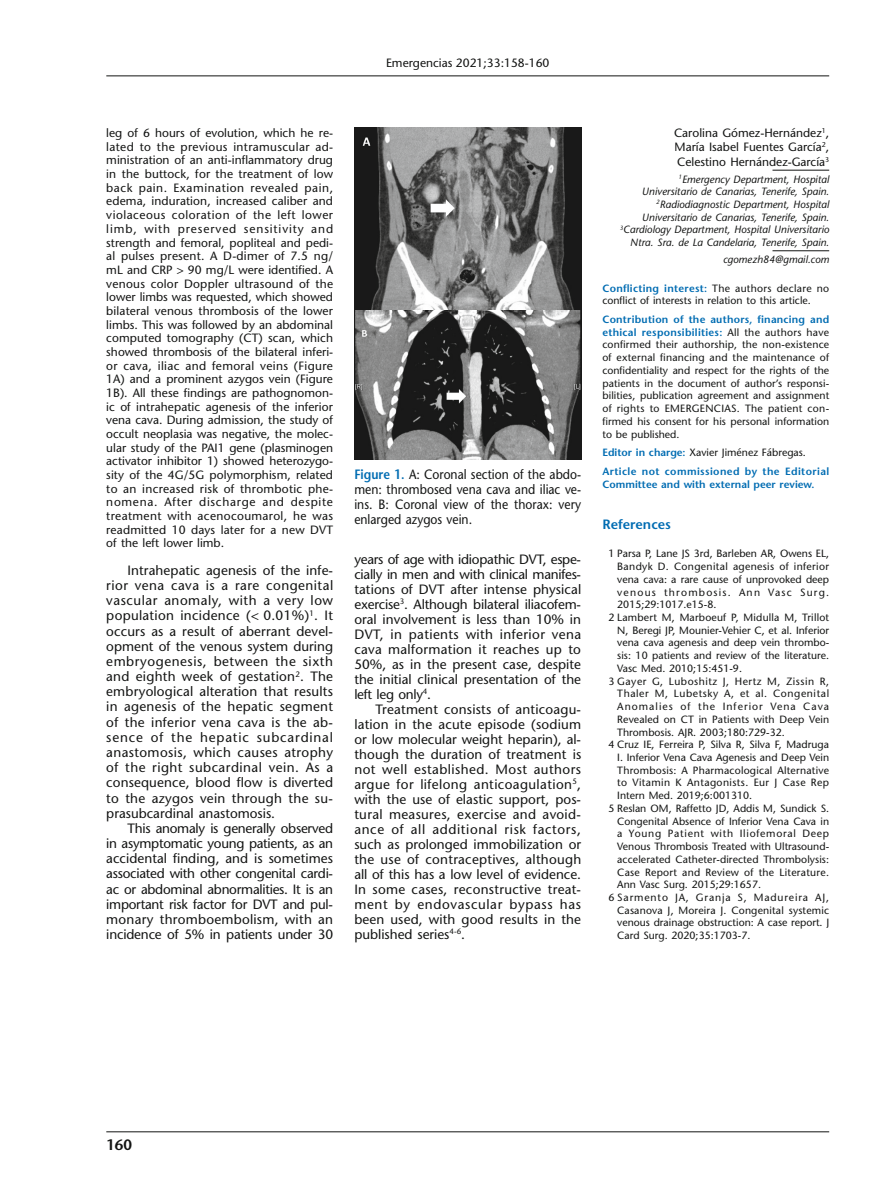
<style>
.page{position:relative;width:893px;height:1191px;background:#fff}
.page>*{position:absolute;margin:0;border:0;box-sizing:border-box;transform-origin:0 0}
.t1{font:600 15px "Stone Sans";color:#131413}
.t2{font:13.5px/15px "Stone Sans";color:#131413;text-align:justify}
.t3{font:13.5px/15px "Stone Sans";color:#131413;text-align:justify;scale:.9 1}
._01_Ladillo_con_2_y{font:600 13.5px "Stone Sans";color:#006cb2}
.t4{font:12px/13.6px "Stone Sans";color:#131413;text-align:justify}
._01_Ladillo_con_2_y-2{font:10.5px/12.8px "Stone Sans";color:#131413;text-align:justify}
.t5{font:italic 10.5px/12.8px "Stone Sans";color:#131413;text-align:right}
._01_Ladillo_con_2_y-3{font:600 10.5px/12.8px "Stone Sans";letter-spacing:.04em;color:#006cb2}
.s1{font-weight:600;color:#006cb2}
</style>
<div class="page">
<hr style="left:106px;top:1131px;width:723px;height:1px;background:#131413">
<hr style="left:106px;top:75px;width:723px;height:1px;background:#131413">
<hr style="left:772px;top:170px;width:57px;height:1px;background:#131413">
<hr style="left:772px;top:250px;width:57px;height:1px;background:#131413">
<img style="left:354px;top:128px;width:227px;height:331px">
<p class="t4" style="left:386px;top:56px;width:165px">Emergencias 2021;33:158-160</p>
<p class="t4" style="left:106px;top:126px;width:228px">leg of 6 hours of evolution, which he re&shy;lated to the previous intramuscular ad&shy;ministration of an anti-inflammatory drug in the buttock, for the treatment of low back pain. Examination revealed pain, edema, induration, increased caliber and violaceous coloration of the left lower limb, with preserved sensitivity and strength and femoral, popliteal and pedi&shy;al pulses present. A D-dimer of 7.5 ng/ mL and CRP &gt; 90 mg/L were identified. A venous color Doppler ultrasound of the lower limbs was requested, which showed bilateral venous thrombosis of the lower limbs. This was followed by an abdominal computed tomography (CT) scan, which showed thrombosis of the bilateral inferi&shy;or cava, iliac and femoral veins (Figure 1A) and a prominent azygos vein (Figure 1B). All these findings are pathognomon&shy;ic of intrahepatic agenesis of the inferior vena cava. During admission, the study of occult neoplasia was negative, the molec&shy;ular study of the PAI1 gene (plasminogen activator inhibitor 1) showed heterozygo&shy;sity of the 4G/5G polymorphism, related to an increased risk of thrombotic phe&shy;nomena. After discharge and despite treatment with acenocoumarol, he was readmitted 10 days later for a new DVT of the left lower limb.</p>
<p class="t2" style="left:106px;top:562px;width:228px;text-indent:21px">Intrahepatic agenesis of the infe&shy;rior vena cava is a rare congenital vascular anomaly, with a very low population incidence (&lt; 0.01%)<sup>1</sup>. It occurs as a result of aberrant devel&shy;opment of the venous system during embryogenesis, between the sixth and eighth week of gestation<sup>2</sup>. The embryological alteration that results in agenesis of the hepatic segment of the inferior vena cava is the ab&shy;sence of the hepatic subcardinal anastomosis, which causes atrophy of the right subcardinal vein. As a consequence, blood flow is diverted to the azygos vein through the su&shy;prasubcardinal anastomosis.</p>
<p class="t2" style="left:106px;top:820px;width:228px;text-indent:21px">This anomaly is generally observed in asymptomatic young patients, as an accidental finding, and is sometimes associated with other congenital cardi&shy;ac or abdominal abnormalities. It is an important risk factor for DVT and pul&shy;monary thromboembolism, with an incidence of 5% in patients under 30</p>
<p class="t3" style="left:354px;top:466px;width:253px"><span class="s1">Figure 1.</span> A: Coronal section of the abdo&shy;men: thrombosed vena cava and iliac ve&shy;ins. B: Coronal view of the thorax: very enlarged azygos vein.</p>
<p class="t2" style="left:354px;top:551px;width:228px">years of age with idiopathic DVT, espe&shy;cially in men and with clinical manifes&shy;tations of DVT after intense physical exercise<sup>3</sup>. Although bilateral iliacofem&shy;oral involvement is less than 10% in DVT, in patients with inferior vena cava malformation it reaches up to 50%, as in the present case, despite the initial clinical presentation of the left leg only<sup>4</sup>.</p>
<p class="t2" style="left:354px;top:701px;width:228px;text-indent:21px">Treatment consists of anticoagu&shy;lation in the acute episode (sodium or low molecular weight heparin), al&shy;though the duration of treatment is not well established. Most authors argue for lifelong anticoagulation<sup>5</sup>, with the use of elastic support, pos&shy;tural measures, exercise and avoid&shy;ance of all additional risk factors, such as prolonged immobilization or the use of contraceptives, although all of this has a low level of evidence.<br>In some cases, reconstructive treat&shy;ment by endovascular bypass has been used, with good results in the published series<sup>4-6</sup>.</p>
<p class="t4" style="left:674px;top:126px;width:157px;line-height:14.2px">Carolina Gómez-Hernández<sup>1</sup>, María Isabel Fuentes García<sup>2</sup>, Celestino Hernández-García<sup>3</sup></p>
<p class="t5" style="left:620px;top:172px;width:211px"><sup>1</sup>Emergency Department, Hospital<br>Universitario de Canarias, Tenerife, Spain.<br><sup>2</sup>Radiodiagnostic Department, Hospital Universitario de Canarias, Tenerife, Spain.<br><sup>3</sup>Cardiology Department, Hospital Universitario Ntra. Sra. de La Candelaria, Tenerife, Spain.</p>
<p class="t5" style="left:723px;top:253px;width:108px">cgomezh84@gmail.com</p>
<p class="_01_Ladillo_con_2_y-2" style="left:602px;top:281px;width:228px"><span class="s1">Conflicting interest:</span> The authors declare no conflict of interests in relation to this article.</p>
<p class="_01_Ladillo_con_2_y-2" style="left:602px;top:313px;width:228px"><span class="s1">Contribution of the authors, financing and ethical responsibilities:</span> All the authors have confirmed their authorship, the non-existence of external financing and the maintenance of confidentiality and respect for the rights of the patients in the document of author’s responsi&shy;bilities, publication agreement and assignment of rights to EMERGENCIAS. The patient con&shy;firmed his consent for his personal information to be published.</p>
<p class="_01_Ladillo_con_2_y-2" style="left:602px;top:446px;width:205px"><span class="s1">Editor in charge:</span> Xavier Jiménez Fábregas.</p>
<p class="_01_Ladillo_con_2_y-3" style="left:602px;top:465px;width:228px">Article not commissioned by the Editorial<br>Committee and with external peer review.</p>
<p class="_01_Ladillo_con_2_y" style="left:602px;top:516px;width:70px">References</p>
<p class="_01_Ladillo_con_2_y-2" style="left:617px;top:547px;width:213px;text-indent:-9px">1 Parsa P, Lane JS 3rd, Barleben AR, Owens EL, Bandyk D. Congenital agenesis of inferior vena cava: a rare cause of unprovoked deep venous thrombosis. Ann Vasc Surg.<br>2015;29:1017.e15-8.</p>
<p class="_01_Ladillo_con_2_y-2" style="left:617px;top:611px;width:214px;text-indent:-9px">2 Lambert M, Marboeuf P, Midulla M, Trillot N, Beregi JP, Mounier-Vehier C, et al. Inferior vena cava agenesis and deep vein thrombo&shy;sis: 10 patients and review of the literature.<br>Vasc Med. 2010;15:451-9.</p>
<p class="_01_Ladillo_con_2_y-2" style="left:617px;top:674px;width:213px;text-indent:-9px">3 Gayer G, Luboshitz J, Hertz M, Zissin R, Thaler M, Lubetsky A, et al. Congenital Anomalies of the Inferior Vena Cava Revealed on CT in Patients with Deep Vein Thrombosis. AJR. 2003;180:729-32.</p>
<p class="_01_Ladillo_con_2_y-2" style="left:617px;top:738px;width:213px;text-indent:-9px">4 Cruz IE, Ferreira P, Silva R, Silva F, Madruga I. Inferior Vena Cava Agenesis and Deep Vein Thrombosis: A Pharmacological Alternative to Vitamin K Antagonists. Eur J Case Rep Intern Med. 2019;6:001310.</p>
<p class="_01_Ladillo_con_2_y-2" style="left:617px;top:802px;width:213px;text-indent:-9px">5 Reslan OM, Raffetto JD, Addis M, Sundick S.<br>Congenital Absence of Inferior Vena Cava in a Young Patient with Iliofemoral Deep Venous Thrombosis Treated with Ultrasound&shy;accelerated Catheter-directed Thrombolysis:<br>Case Report and Review of the Literature.<br>Ann Vasc Surg. 2015;29:1657.</p>
<p class="_01_Ladillo_con_2_y-2" style="left:617px;top:891px;width:213px;text-indent:-9px">6 Sarmento JA, Granja S, Madureira AJ, Casanova J, Moreira J. Congenital systemic venous drainage obstruction: A case report. J Card Surg. 2020;35:1703-7.</p>
<p class="t1" style="left:106px;top:1135px;width:27px">160</p>
</div>
